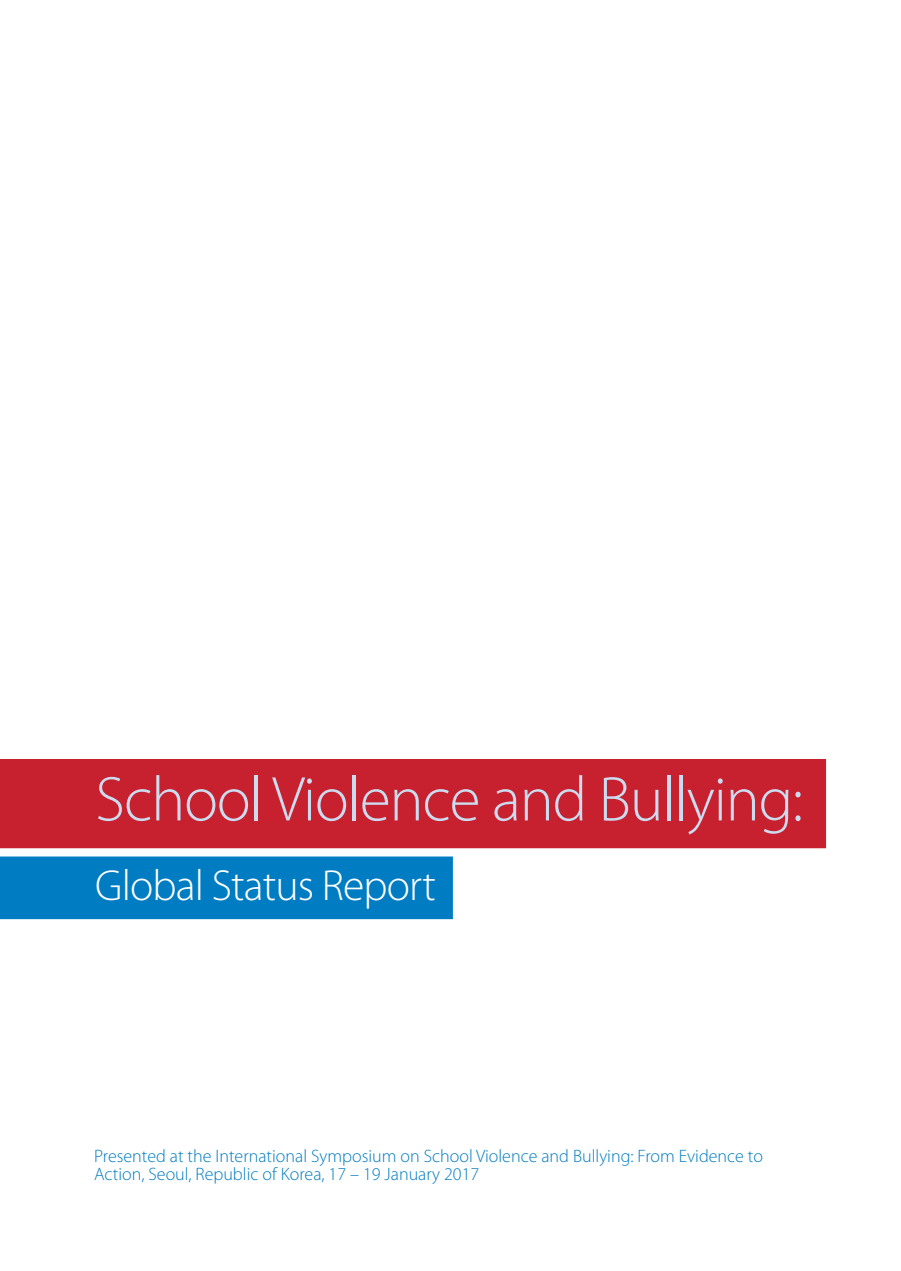
<style>
.page{position:relative;width:901px;height:1271px;background:#fff}
.page>*{position:absolute;margin:0;border:0;box-sizing:border-box;transform-origin:0 0}
.t1{font:300 63.75px "Myriad Pro";letter-spacing:-.02em;color:#cddbef}
.t2{font:300 43.65px "Myriad Pro";letter-spacing:-.02em;color:#fff}
.t3{font:300 18px/18px "Myriad Pro";color:#007cc2}
</style>
<div class="page">
<div style="left:0;top:759px;width:825px;height:89px;background:#c7202e"></div>
<div style="left:0;top:856px;width:452px;height:63px;background:#007cc2"></div>
<h1 class="t1" style="left:95px;top:764px;width:709px">School Violence and Bullying:</h1>
<h2 class="t2" style="left:95px;top:861px;width:342px">Global Status Report</h2>
<p class="t3" style="left:94px;top:1148px;width:670px">Presented at the International Symposium on School Violence and Bullying: From Evidence to<br>Action, Seoul, Republic of Korea, 17 – 19 January 2017</p>
</div>
